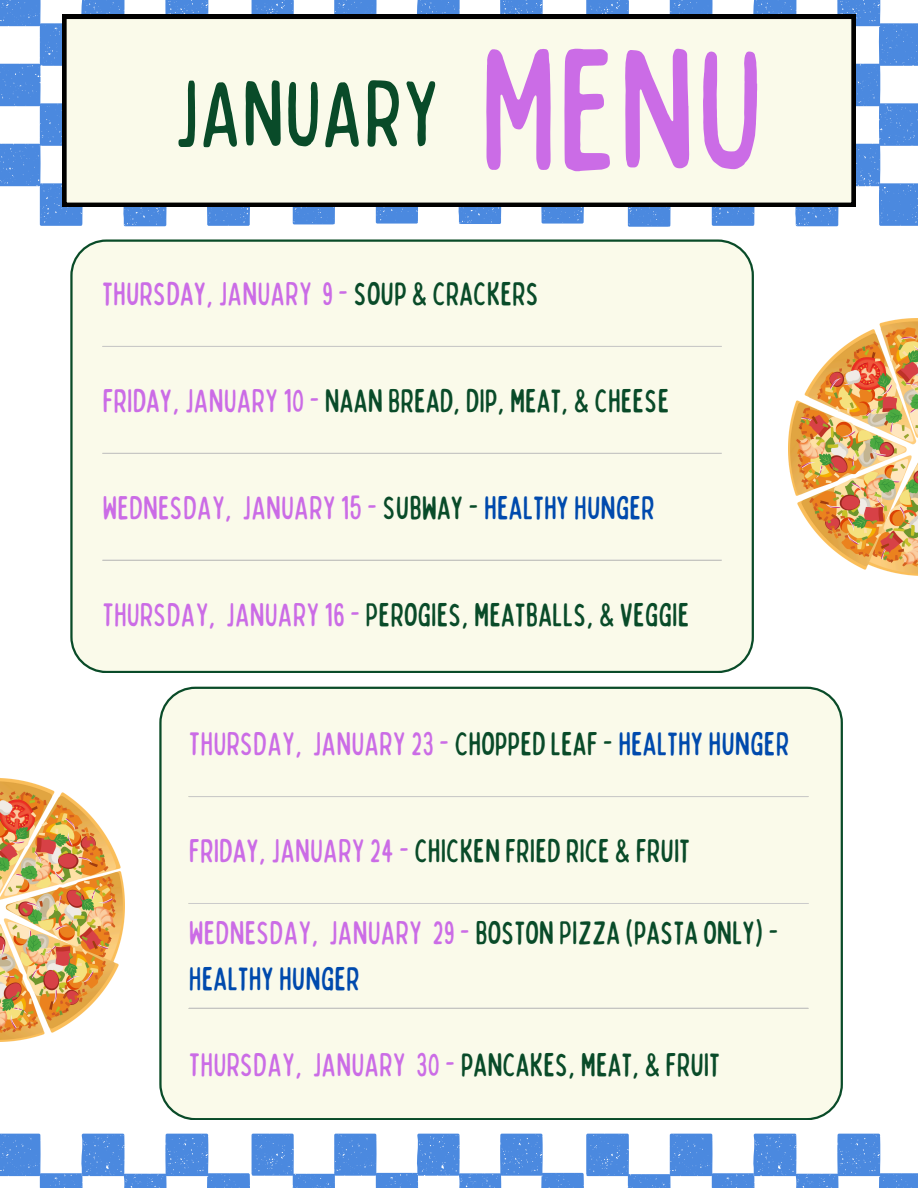
<style>
.page{position:relative;width:918px;height:1188px;background:#fff}
.page>*{position:absolute;margin:0;border:0;box-sizing:border-box;transform-origin:0 0}
.t1{font:condensed 171.15px "Bobby Jones Soft";color:#cb6ce6}
.t2{font:condensed 93.75px "Bobby Jones Soft";color:#094b29}
.t3{font:condensed 33px/46.2px "Bobby Jones Soft";color:#094b29}
.t4{font:condensed 33px "Bobby Jones Soft";color:#cb6ce6}
.s1{color:#094b29}
.s2{color:#cb6ce6}
.s3{color:#004aad}
</style>
<div class="page">
<div style="left:70px;top:239px;width:684px;height:434px;background:#fafaea"></div>
<hr style="left:102px;top:346px;width:620px;height:1px;background:#ccc">
<hr style="left:102px;top:453px;width:620px;height:1px;background:#ccc">
<hr style="left:102px;top:560px;width:620px;height:1px;background:#ccc">
<svg style="left:0;top:0;width:250px;height:227px"></svg>
<svg style="left:252px;top:0;width:332px;height:224px"></svg>
<svg style="left:586px;top:0;width:332px;height:227px"></svg>
<div style="left:62px;top:15px;width:794px;height:192px;background:#fafaea"></div>
<svg style="left:0;top:1134px;width:918px;height:54px"></svg>
<div style="left:159px;top:687px;width:684px;height:433px;background:#fafaea"></div>
<hr style="left:189px;top:796px;width:619px;height:1px;background:#ccc">
<hr style="left:189px;top:903px;width:619px;height:1px;background:#ccc">
<hr style="left:189px;top:1008px;width:619px;height:1px;background:#ccc">
<img style="left:788px;top:318px;width:130px;height:258px">
<img style="left:0;top:778px;width:124px;height:263px">
<p class="t2" style="left:175px;top:54px;width:267px">JANUARY</p>
<p class="t1" style="left:480px;top:0;width:286px">MENU</p>
<p class="t4" style="left:102px;top:272px;width:438px">THURSDAY, JANUARY 9- <span class="s1">SOUP &amp; CRACKERS</span></p>
<p class="t3" style="left:102px;top:376px;width:568px"><span class="s2">FRIDAY, JANUARY 10-</span> NAAN BREAD, DIP, MEAT, &amp; CHEESE</p>
<p class="t4" style="left:102px;top:486px;width:554px">WEDNESDAY, JANUARY 15-<span class="s1">SUBWAY-</span><span class="s3">HEALTHYHUNGER</span></p>
<h1 class="t3" style="left:102px;top:590px;width:589px"><span class="s2">THURSDAY, JANUARY 16-</span>PEROGIES, MEATBALLS, &amp; VEGGIE</h1>
<p class="t4" style="left:189px;top:723px;width:602px">THURSDAY, JANUARY 23- <span class="s1">CHOPPED LEAF-</span><span class="s3">HEALTHYHUNGER</span></p>
<p class="t3" style="left:189px;top:827px;width:503px"><span class="s2">FRIDAY, JANUARY 24-</span> CHICKEN FRIED RICE &amp; FRUIT</p>
<p class="t3" style="left:189px;top:909px;width:592px"><span class="s2">WEDNESDAY, JANUARY 29-</span>BOSTON PIZZA (PASTA ONLY)-<br><span class="s3">HEALTHYHUNGER</span></p>
<p class="t3" style="left:189px;top:1040px;width:533px"><span class="s2">THURSDAY, JANUARY 30-</span>PANCAKES, MEAT, &amp; FRUIT</p>
</div>
